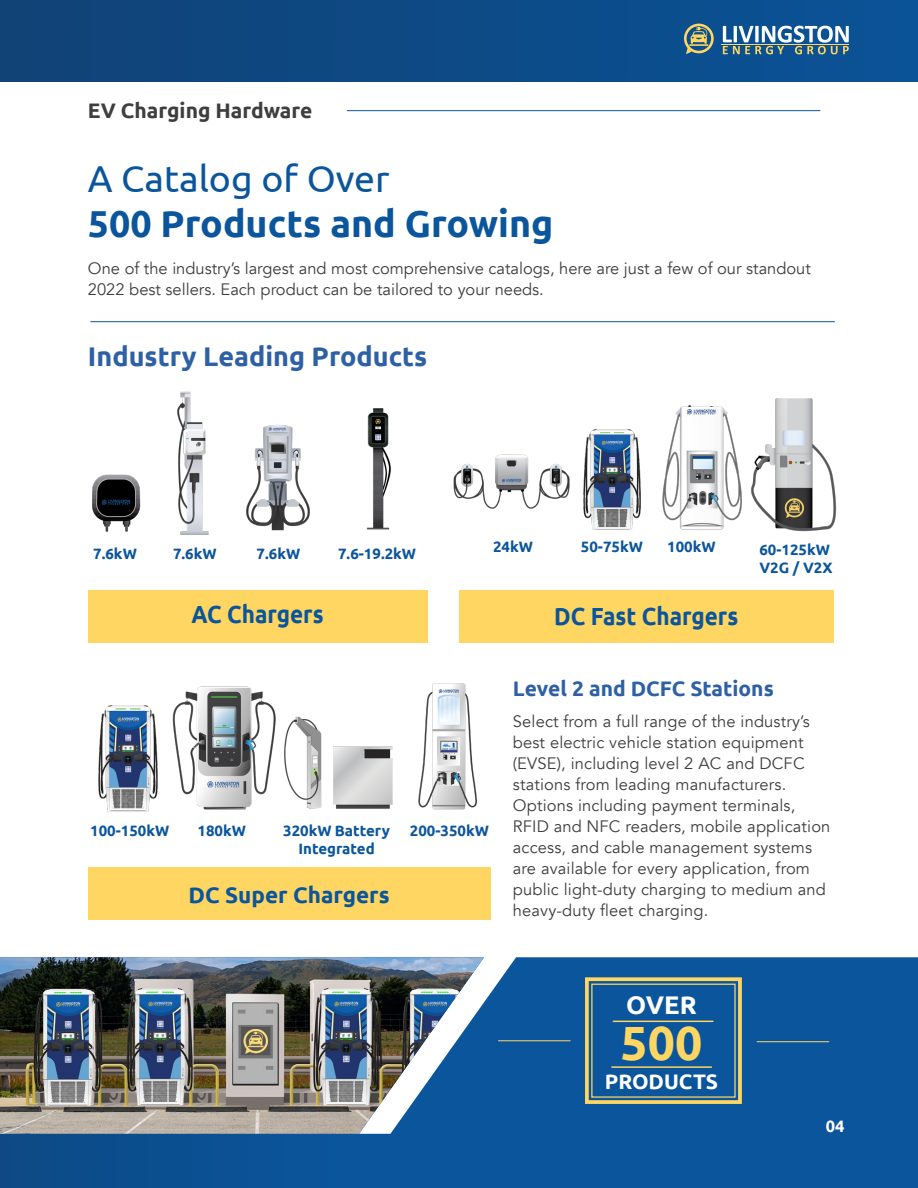
<style>
.page{position:relative;width:918px;height:1188px;background:#fff}
.page>*{position:absolute;margin:0;border:0;box-sizing:border-box;transform-origin:0 0}
.t1{font:700 48px "Ubuntu";color:#ffd661}
.t2{font:700 37.5px/45px "Ubuntu";color:#0b559c}
.t3{font:700 27px "Ubuntu";color:#2e60a5}
.t4{font:700 25.5px "Ubuntu";color:#fff}
.t5{font:700 24.75px "Ubuntu";color:#0b559c;scale:.91 1}
.t6{font:700 22.5px "Ubuntu";color:#0b559c}
.t7{font:700 21px "Ubuntu";color:#2e60a5}
.t8{font:700 21px "Ubuntu";color:#3e3e3f}
.t9{font:700 21px "Ubuntu";color:#fff}
.Paragraph_Style_1{font:16.5px/21px "Avenir";letter-spacing:.01em;color:#3e3e3f}
.t10{font:700 16.5px "Ubuntu";color:#fff}
.t11{font:700 15px/18px "Ubuntu";color:#0b559c}
.s1{font-weight:400}
</style>
<div class="page">
<img style="left:0;top:957px;width:918px;height:231px">
<div style="left:88px;top:590px;width:339px;height:53px;background:#ffd661"></div>
<div style="left:459px;top:590px;width:375px;height:53px;background:#ffd661"></div>
<div style="left:88px;top:868px;width:402px;height:52px;background:#ffd661"></div>
<hr style="left:91px;top:321px;width:744px;height:1px;background:#0b559c">
<div style="left:0;top:0;width:918px;height:82px;background:linear-gradient(to right,#104276,#0a5397)"></div>
<svg style="left:684px;top:24px;width:30px;height:30px"></svg>
<svg style="left:723px;top:26px;width:126px;height:28px"></svg>
<hr style="left:721px;top:44px;width:128px;height:1px;background:#ffd661">
<hr style="left:347px;top:110px;width:473px;height:1px;background:#0b559c">
<img style="left:92px;top:474px;width:34px;height:58px">
<img style="left:126px;top:391px;width:83px;height:144px">
<img style="left:246px;top:424px;width:64px;height:107px">
<img style="left:366px;top:408px;width:25px;height:122px">
<img style="left:453px;top:454px;width:113px;height:55px">
<img style="left:566px;top:428px;width:75px;height:102px">
<img style="left:98px;top:705px;width:50px;height:107px">
<img style="left:662px;top:404px;width:77px;height:126px">
<img style="left:739px;top:398px;width:98px;height:134px">
<img style="left:148px;top:686px;width:125px;height:126px">
<img style="left:273px;top:708px;width:120px;height:101px">
<img style="left:418px;top:683px;width:59px;height:127px">
<svg style="left:583px;top:975px;width:161px;height:131px;background:#2b6694"></svg>
<hr style="left:613px;top:1021px;width:100px;height:1px;background:#fed460">
<hr style="left:612px;top:1066px;width:99px;height:2px;background:#fed460">
<hr style="left:757px;top:1041px;width:72px;height:1px;background:#ffd661">
<hr style="left:498px;top:1040px;width:72px;height:1px;background:#ffd661">
<p class="t8" style="left:88px;top:97px;width:226px">EV Charging Hardware</p>
<p class="t2" style="left:88px;top:156px;width:467px"><span class="s1">A Catalog of Over<br></span>500 Products and Growing</p>
<p class="Paragraph_Style_1" style="left:88px;top:258px;width:724px">One of the industry’s largest and most comprehensive catalogs, here are just a few of our standout<br>2022 best sellers. Each product can be tailored to your needs.</p>
<p class="t3" style="left:88px;top:340px;width:341px">Industry Leading Products</p>
<p class="t11" style="left:93px;top:545px;width:45px">7.6kW</p>
<p class="t11" style="left:173px;top:545px;width:45px">7.6kW</p>
<p class="t11" style="left:257px;top:545px;width:45px">7.6kW</p>
<p class="t11" style="left:493px;top:537px;width:41px">24kW</p>
<p class="t11" style="left:581px;top:537px;width:64px">50-75kW</p>
<p class="t11" style="left:667px;top:537px;width:50px">100kW</p>
<p class="t11" style="left:338px;top:545px;width:79px">7.6-19.2kW</p>
<p class="t11" style="left:759px;top:540px;width:75px">60-125kW<br>V2G / V2X</p>
<p class="t5" style="left:192px;top:599px;width:147px">AC Chargers</p>
<p class="t5" style="left:554px;top:601px;width:204px">DC Fast Chargers</p>
<p class="t7" style="left:513px;top:676px;width:263px">Level 2 and DCFC Stations</p>
<p class="t11" style="left:90px;top:821px;width:81px">100-150kW</p>
<p class="t11" style="left:198px;top:821px;width:50px">180kW</p>
<p class="t11" style="left:283px;top:821px;width:108px">320kW Battery</p>
<p class="t11" style="left:410px;top:821px;width:81px">200-350kW</p>
<p class="t11" style="left:298px;top:839px;width:78px">Integrated</p>
<p class="t6" style="left:189px;top:881px;width:202px">DC Super Chargers</p>
<p class="Paragraph_Style_1" style="left:513px;top:711px;width:319px">Select from a full range of the industry’s best electric vehicle station equipment (EVSE), including level 2 AC and DCFC stations from leading manufacturers.<br>Options including payment terminals, RFID and NFC readers, mobile application access, and cable management systems are available for every application, from public light-duty charging to medium and heavy-duty fleet charging.</p>
<p class="t4" style="left:626px;top:989px;width:72px">OVER</p>
<p class="t1" style="left:621px;top:1014px;width:83px">500</p>
<p class="t9" style="left:605px;top:1068px;width:115px">PRODUCTS</p>
<p class="t10" style="left:826px;top:1117px;width:20px">04</p>
</div>
